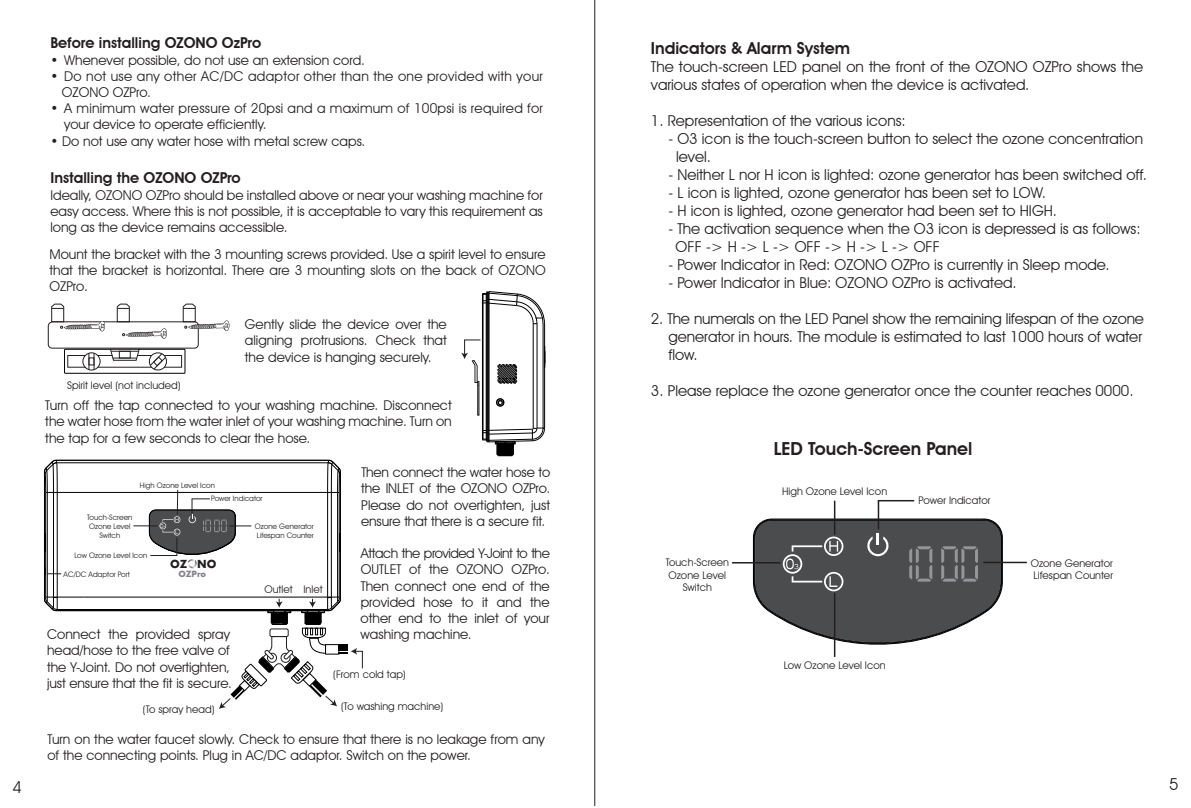
<style>
.page{position:relative;width:1191px;height:808px;background:#fff}
.page>*{position:absolute;margin:0;border:0;box-sizing:border-box;transform-origin:0 0}
.t1{font:600 18px "Avant Garde IT Cby BT";color:#231f20}
.t2{font:600 16.5px "Avant Garde IT Cby BT";color:#231f20}
.t3{font:16.5px "Avant Garde IT Cby BT";color:#231f20}
.t4{font:15px/18px "Avant Garde IT Cby BT";color:#231f20}
.t5{font:600 15px "Avant Garde IT Cby BT";color:#231f20}
.t6{font:13.5px/16.2px "Avant Garde IT Cby BT";color:#231f20;text-align:justify}
.t7{font:13.5px/16.2px "Avant Garde IT Cby BT";letter-spacing:.02em;color:#231f20}
.t8{font:13.5px/16.2px "Avant Garde IT Cby BT";letter-spacing:.025em;color:#231f20}
.t9{font:700 10.8px "Futura";color:#231f20}
.t10{font:10.5px/12.6px "Avant Garde IT Cby BT";color:#231f20;text-align:center}
.t11{font:700 9.45px "Futura PT";letter-spacing:-.01em;color:#808285}
.t12{font:7.5px/9px "Avant Garde IT Cby BT";color:#231f20;text-align:center}
</style>
<div class="page">
<hr style="left:594px;top:0;width:1px;height:806px;background:#231f20">
<svg style="left:752px;top:518px;width:251px;height:137px"></svg>
<hr style="left:732px;top:562px;width:48px;height:1px;background:#231f20">
<hr style="left:834px;top:593px;width:1px;height:64px;background:#231f20">
<hr style="left:834px;top:501px;width:1px;height:34px;background:#231f20">
<hr style="left:983px;top:562px;width:43px;height:1px;background:#231f20">
<hr style="left:877px;top:501px;width:2px;height:28px;background:#231f20">
<hr style="left:877px;top:500px;width:37px;height:1px;background:#231f20">
<svg style="left:461px;top:339px;width:20px;height:77px"></svg>
<hr style="left:482px;top:294px;width:1px;height:145px;background:#000001">
<hr style="left:483px;top:303px;width:1px;height:127px;background:#000001">
<hr style="left:486px;top:292px;width:1px;height:149px;background:#000001">
<hr style="left:487px;top:303px;width:1px;height:127px;background:#000001">
<hr style="left:488px;top:303px;width:1px;height:127px;background:#000001">
<hr style="left:489px;top:292px;width:1px;height:150px;background:#000001">
<hr style="left:533px;top:324px;width:1px;height:104px;background:#000001">
<hr style="left:537px;top:323px;width:1px;height:105px;background:#000001">
<hr style="left:543px;top:323px;width:1px;height:105px;background:#000001">
<hr style="left:544px;top:323px;width:1px;height:105px;background:#000001">
<svg style="left:497px;top:364px;width:20px;height:20px"></svg>
<svg style="left:496px;top:398px;width:8px;height:8px"></svg>
<svg style="left:482px;top:291px;width:63px;height:33px"></svg>
<svg style="left:482px;top:428px;width:63px;height:28px"></svg>
<svg style="left:545px;top:346px;width:1px;height:22px"></svg>
<hr style="left:44px;top:472px;width:1px;height:127px;background:#000001">
<hr style="left:45px;top:492px;width:1px;height:105px;background:#000001">
<hr style="left:47px;top:492px;width:1px;height:105px;background:#000001">
<hr style="left:53px;top:492px;width:1px;height:105px;background:#000001">
<hr style="left:57px;top:492px;width:1px;height:105px;background:#000001">
<hr style="left:56px;top:610px;width:215px;height:1px;background:#000001">
<hr style="left:57px;top:609px;width:271px;height:1px;background:#000001">
<hr style="left:83px;top:597px;width:254px;height:1px;background:#000001">
<hr style="left:57px;top:492px;width:270px;height:1px;background:#000001">
<hr style="left:57px;top:462px;width:271px;height:1px;background:#000001">
<hr style="left:56px;top:460px;width:273px;height:1px;background:#000001">
<hr style="left:327px;top:492px;width:1px;height:105px;background:#000001">
<hr style="left:331px;top:492px;width:1px;height:105px;background:#000001">
<hr style="left:337px;top:492px;width:1px;height:105px;background:#000001">
<hr style="left:339px;top:492px;width:1px;height:105px;background:#000001">
<hr style="left:340px;top:472px;width:1px;height:127px;background:#000001">
<svg style="left:44px;top:460px;width:14px;height:33px"></svg>
<svg style="left:44px;top:597px;width:39px;height:14px"></svg>
<svg style="left:327px;top:460px;width:14px;height:33px"></svg>
<div style="left:48px;top:321px;width:151px;height:27px;border:1px solid #231f20;border-radius:4px"></div>
<svg style="left:117px;top:303px;width:13px;height:19px"></svg>
<div style="left:64px;top:349px;width:121px;height:25px;border:1px solid #000001"></div>
<div style="left:67px;top:355px;width:115px;height:13px;border:1px solid #231f20"></div>
<svg style="left:83px;top:353px;width:17px;height:17px"></svg>
<div style="left:82px;top:352px;width:18px;height:18px;border:1px solid #231f20;border-radius:50%"></div>
<svg style="left:88px;top:353px;width:7px;height:17px"></svg>
<svg style="left:147px;top:352px;width:21px;height:19px"></svg>
<svg style="left:109px;top:348px;width:31px;height:13px"></svg>
<svg style="left:51px;top:303px;width:54px;height:29px"></svg>
<svg style="left:122px;top:328px;width:45px;height:11px"></svg>
<svg style="left:182px;top:303px;width:47px;height:28px"></svg>
<svg style="left:133px;top:490px;width:118px;height:78px"></svg>
<svg style="left:219px;top:597px;width:144px;height:112px"></svg>
<svg style="left:45px;top:567px;width:16px;height:8px"></svg>
<p class="t5" style="left:50px;top:34px;width:212px">Before installing OZONO OzPro</p>
<p class="t6" style="left:50px;top:52px;width:316px">• Whenever possible, do not use an extension cord.</p>
<p class="t8" style="left:62px;top:68px;width:482px;text-indent:-11px">• Do not use any other AC/DC adaptor other than the one provided with your<br>OZONO OZPro.</p>
<p class="t7" style="left:64px;top:100px;width:480px;text-indent:-14px">• A minimum water pressure of 20psi and a maximum of 100psi is required for your device to operate efficiently.</p>
<p class="t6" style="left:50px;top:133px;width:316px">• Do not use any water hose with metal screw caps.</p>
<p class="t5" style="left:50px;top:169px;width:192px">Installing the OZONO OZPro</p>
<p class="t6" style="left:50px;top:187px;width:494px">Ideally, OZONO OZPro should be installed above or near your washing machine for easy access. Where this is not possible, it is acceptable to vary this requirement as long as the device remains accessible.</p>
<p class="t6" style="left:50px;top:246px;width:497px">Mount the bracket with the 3 mounting screws provided. Use a spirit level to ensure that the bracket is horizontal. There are 3 mounting slots on the back of OZONO OZPro.</p>
<p class="t6" style="left:245px;top:316px;width:203px">Gently slide the device over the aligning protrusions. Check that the device is hanging securely.</p>
<p class="t6" style="left:45px;top:397px;width:408px">Turn off the tap connected to your washing machine. Disconnect the water hose from the water inlet of your washing machine. Turn on the tap for a few seconds to clear the hose.</p>
<p class="t6" style="left:361px;top:464px;width:191px">Then connect the water hose to the INLET of the OZONO OZPro.<br>Please do not overtighten, just ensure that there is a secure fit.</p>
<p class="t6" style="left:360px;top:545px;width:191px">Attach the provided Y-Joint to the OUTLET of the OZONO OZPro.<br>Then connect one end of the provided hose to it and the other end to the inlet of your washing machine.</p>
<p class="t10" style="left:67px;top:379px;width:115px">Spirit level (not included)</p>
<p class="t12" style="left:140px;top:481px;width:77px">High Ozone Level Icon</p>
<p class="t12" style="left:211px;top:493px;width:53px">Power Indicator</p>
<p class="t12" style="left:87px;top:513px;width:47px">Touch-Screen<br>Ozone Level<br>Switch</p>
<p class="t12" style="left:255px;top:521px;width:60px;text-align:left">Ozone Generator<br>Lifespan Counter</p>
<p class="t12" style="left:74px;top:550px;width:74px">Low Ozone Level Icon</p>
<p class="t12" style="left:64px;top:569px;width:68px">AC/DC Adaptor Port</p>
<p class="t9" style="left:170px;top:556px;width:48px">OZ NO</p>
<p class="t11" style="left:178px;top:568px;width:29px">OZPro</p>
<p class="t10" style="left:264px;top:583px;width:60px">Outlet Inlet</p>
<p class="t6" style="left:47px;top:626px;width:186px;text-align:left">Connect the provided spray head/hose to the free valve of the Y-Joint. Do not overtighten, just ensure that the fit is secure.</p>
<p class="t10" style="left:333px;top:668px;width:74px">(From cold tap)</p>
<p class="t10" style="left:341px;top:700px;width:104px">(To washing machine)</p>
<p class="t10" style="left:143px;top:703px;width:73px">(To spray head)</p>
<p class="t6" style="left:47px;top:731px;width:499px">Turn on the water faucet slowly. Check to ensure that there is no leakage from any of the connecting points. Plug in AC/DC adaptor. Switch on the power.</p>
<p class="t2" style="left:651px;top:38px;width:201px">Indicators &amp; Alarm System</p>
<p class="t4" style="left:651px;top:57px;width:494px">The touch-screen LED panel on the front of the OZONO OZPro shows the various states of operation when the device is activated.</p>
<p class="t4" style="left:651px;top:111px;width:256px">1. Representation of the various icons:</p>
<p class="t4" style="left:676px;top:129px;width:468px;text-indent:-8px">- O3 icon is the touch-screen button to select the ozone concentration level.</p>
<p class="t4" style="left:668px;top:165px;width:480px">- Neither L nor H icon is lighted: ozone generator has been switched off.</p>
<p class="t4" style="left:668px;top:183px;width:379px">- L icon is lighted, ozone generator has been set to LOW.</p>
<p class="t4" style="left:668px;top:201px;width:390px">- H icon is lighted, ozone generator had been set to HIGH.</p>
<p class="t4" style="left:675px;top:219px;width:466px;text-indent:-7px">- The activation sequence when the O3 icon is depressed is as follows:<br>OFF -&gt; H -&gt; L -&gt; OFF -&gt; H -&gt; L -&gt; OFF</p>
<p class="t4" style="left:668px;top:255px;width:443px">- Power Indicator in Red: OZONO OZPro is currently in Sleep mode.</p>
<p class="t4" style="left:668px;top:273px;width:350px">- Power Indicator in Blue: OZONO OZPro is activated.</p>
<p class="t4" style="left:668px;top:309px;width:477px;text-indent:-17px">2. The numerals on the LED Panel show the remaining lifespan of the ozone generator in hours. The module is estimated to last 1000 hours of water flow.</p>
<p class="t4" style="left:651px;top:381px;width:484px">3. Please replace the ozone generator once the counter reaches 0000.</p>
<h1 class="t1" style="left:773px;top:438px;width:200px">LED Touch-Screen Panel</h1>
<p class="t10" style="left:782px;top:485px;width:107px">High Ozone Level Icon</p>
<p class="t10" style="left:918px;top:494px;width:73px">Power Indicator</p>
<p class="t10" style="left:665px;top:556px;width:65px">Touch-Screen<br>Ozone Level<br>Switch</p>
<p class="t10" style="left:1030px;top:556px;width:84px;text-align:left">Ozone Generator<br>Lifespan Counter</p>
<p class="t10" style="left:783px;top:659px;width:103px">Low Ozone Level Icon</p>
<p class="t3" style="left:12px;top:777px;width:11px">4</p>
<p class="t3" style="left:1169px;top:774px;width:11px">5</p>
</div>
